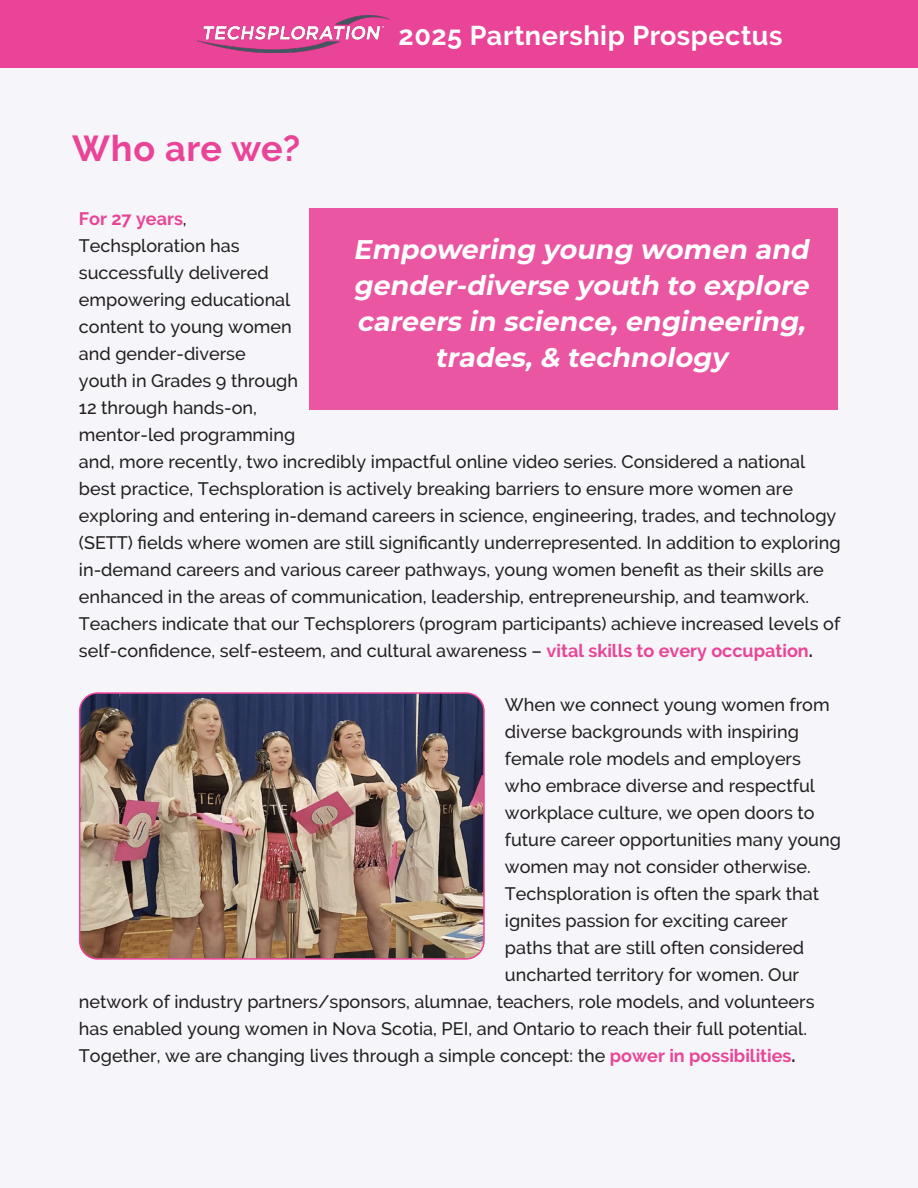
<style>
.page{position:relative;width:918px;height:1188px;background:#fff}
.page>*{position:absolute;margin:0;border:0;box-sizing:border-box;transform-origin:0 0}
.t1{font:700 36px "Raleway";letter-spacing:.02em;color:#e94497}
.t2{font:italic 700 27px/36px "Montserrat";color:#fff;text-align:center}
.Heading_40_pt{font:700 27px "Raleway";letter-spacing:.02em;color:#fff}
.t3{font:500 18px/27px "Raleway";color:#231f20}
.s1{font-weight:700;color:#e84597}
.s2{font-weight:700}
</style>
<div class="page">
<div style="left:0;top:67px;width:918px;height:1121px;background:#f5f5fa"></div>
<div style="left:0;top:0;width:918px;height:67px;background:#e94497"></div>
<img style="left:197px;top:15px;width:192px;height:38px">
<div style="left:309px;top:208px;width:529px;height:202px;background:#ea56a1"></div>
<img style="left:82px;top:695px;width:400px;height:262px">
<div style="left:79px;top:692px;width:406px;height:268px;border:2px solid #e94497;border-radius:18px"></div>
<p class="t1" style="left:72px;top:128px;width:230px">Who are we?</p>
<p class="Heading_40_pt" style="left:399px;top:20px;width:385px">2025 Partnership Prospectus</p>
<p class="t3" style="left:79px;top:205px;width:763px"><span class="s1">For 27 years</span>,<br>Techsploration has<br>successfully delivered<br>empowering educational<br>content to young women<br>and gender-diverse<br>youth in Grades 9 through<br>12 through hands-on,<br>mentor-led programming<br>and, more recently, two incredibly impactful online video series. Considered a national best practice, Techsploration is actively breaking barriers to ensure more women are exploring and entering in-demand careers in science, engineering, trades, and technology (SETT) fields where women are still significantly underrepresented. In addition to exploring in-demand careers and various career pathways, young women benefit as their skills are enhanced in the areas of communication, leadership, entrepreneurship, and teamwork.<br>Teachers indicate that our Techsplorers (program participants) achieve increased levels of self-confidence, self-esteem, and cultural awareness – <span class="s1">vital skills to every occupation</span><span class="s2">.</span></p>
<p class="t3" style="left:505px;top:691px;width:326px">When we connect young women from</p>
<p class="t3" style="left:505px;top:718px;width:295px">diverse backgrounds with inspiring</p>
<p class="t3" style="left:505px;top:745px;width:298px">female role models and employers</p>
<p class="t3" style="left:505px;top:772px;width:312px">who embrace diverse and respectful</p>
<p class="t3" style="left:505px;top:799px;width:311px">workplace culture, we open doors to</p>
<p class="t3" style="left:505px;top:826px;width:337px">future career opportunities many young</p>
<p class="t3" style="left:505px;top:853px;width:307px">women may not consider otherwise.</p>
<p class="t3" style="left:505px;top:880px;width:316px">Techsploration is often the spark that</p>
<p class="t3" style="left:505px;top:907px;width:284px">ignites passion for exciting career</p>
<p class="t3" style="left:505px;top:934px;width:301px">paths that are still often considered</p>
<p class="t3" style="left:505px;top:961px;width:296px">uncharted territory for women. Our</p>
<p class="t3" style="left:79px;top:988px;width:737px">network of industry partners/sponsors, alumnae, teachers, role models, and volunteers</p>
<p class="t3" style="left:79px;top:1015px;width:730px">has enabled young women in Nova Scotia, PEI, and Ontario to reach their full potential.</p>
<p class="t3" style="left:79px;top:1042px;width:718px">Together, we are changing lives through a simple concept: the <span class="s1">power in possibilities</span><span class="s2">.</span></p>
<p class="t2" style="left:353px;top:230px;width:463px">Empowering young women and</p>
<p class="t2" style="left:354px;top:266px;width:463px">gender-diverse youth to explore careers in science,engineering, trades,&amp; technology</p>
</div>
